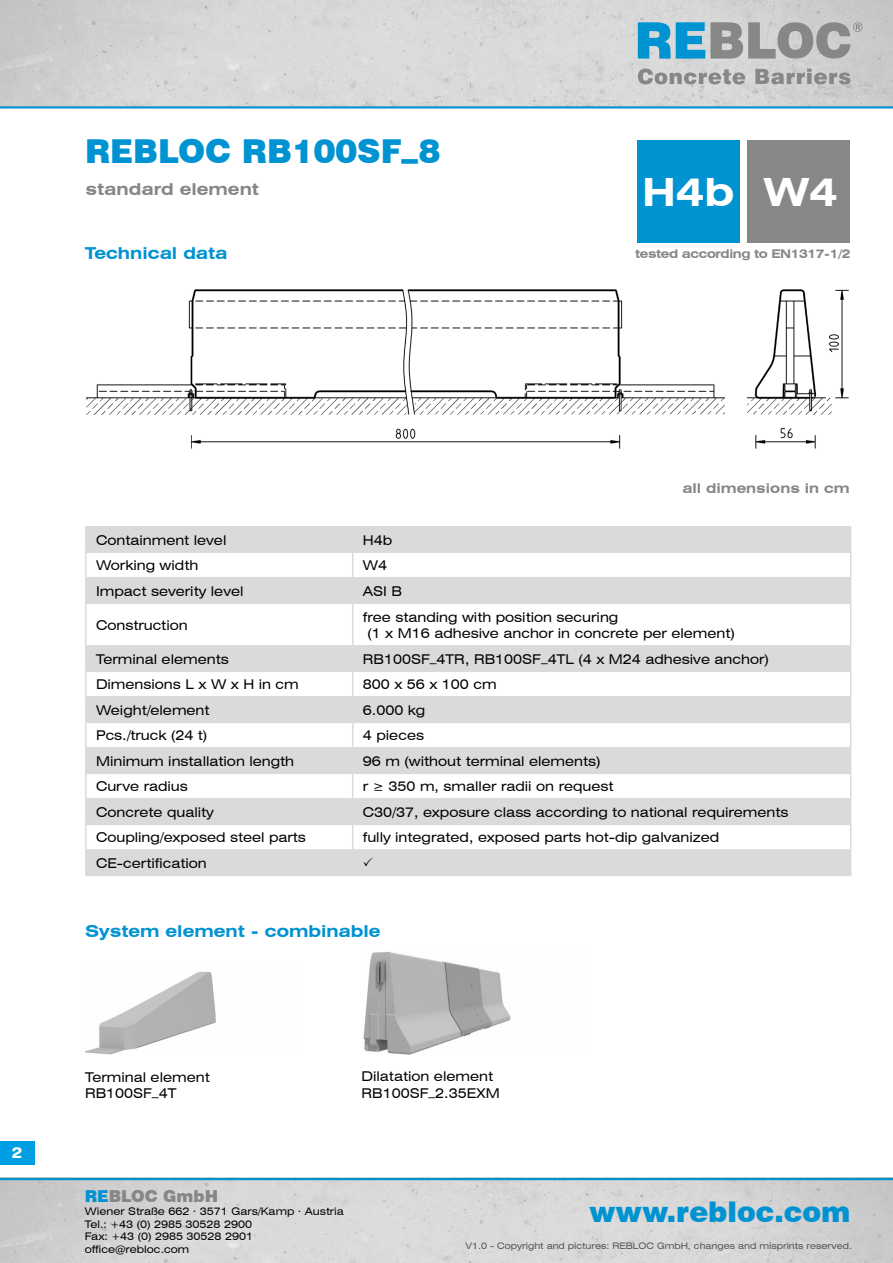
<style>
.page{position:relative;width:893px;height:1263px;background:#fff}
.page>*{position:absolute;margin:0;border:0;box-sizing:border-box;transform-origin:0 0}
.t1{font:700 expanded 39px "Swiss 721 BT";color:#fff}
.t2{font:900 33px "Swiss 721 BT";color:#0093d2}
.t3{font:900 28.5px "Swiss 721 BT";color:#0093d2}
.t4{font:700 expanded 16.5px "Swiss 721 BT";color:#0093d2}
.t5{font:700 expanded 16.5px "Swiss 721 BT";color:#878786}
.t6{font:900 16.5px "Swiss 721 BT";color:#878786}
.t7{font:700 expanded 15px "Swiss 721 BT";color:#fff}
.t8{font:expanded 13.5px/16.5px "Swiss 721 BT";color:#000}
.t9{font:700 expanded 13.5px "Swiss 721 BT";color:#878786}
.t10{font:700 expanded 12px "Swiss 721 BT";letter-spacing:-.03em;color:#878786}
.t11{font:expanded 10.5px/13.2px "Swiss 721 BT";color:#000}
.t12{font:expanded 9px "Swiss 721 BT";color:#545453}
.s1{color:#0093d2}
</style>
<div class="page">
<svg style="left:87px;top:527px;width:763px;height:348px;fill:#dadada"></svg>
<svg style="left:352px;top:527px;width:1px;height:75px"></svg>
<hr style="left:352px;top:604px;width:1px;height:41px;background:#dadada">
<svg style="left:352px;top:646px;width:1px;height:229px"></svg>
<hr style="left:85px;top:526px;width:268px;height:1px;background:#dadada">
<hr style="left:85px;top:527px;width:2px;height:24px;background:#dadada">
<hr style="left:353px;top:526px;width:498px;height:1px;background:#dadada">
<hr style="left:85px;top:551px;width:268px;height:2px;background:#dadada">
<hr style="left:85px;top:553px;width:2px;height:24px;background:#dadada">
<hr style="left:353px;top:551px;width:498px;height:2px;background:#dadada">
<hr style="left:85px;top:577px;width:268px;height:1px;background:#dadada">
<hr style="left:85px;top:578px;width:2px;height:24px;background:#dadada">
<hr style="left:353px;top:577px;width:498px;height:1px;background:#dadada">
<svg style="left:850px;top:527px;width:1px;height:75px"></svg>
<hr style="left:85px;top:602px;width:268px;height:2px;background:#dadada">
<hr style="left:85px;top:604px;width:2px;height:41px;background:#dadada">
<hr style="left:353px;top:602px;width:498px;height:2px;background:#dadada">
<hr style="left:850px;top:604px;width:1px;height:41px;background:#dadada">
<hr style="left:85px;top:645px;width:268px;height:1px;background:#dadada">
<hr style="left:85px;top:646px;width:2px;height:24px;background:#dadada">
<hr style="left:353px;top:645px;width:498px;height:1px;background:#dadada">
<hr style="left:85px;top:670px;width:268px;height:2px;background:#dadada">
<hr style="left:85px;top:672px;width:2px;height:24px;background:#dadada">
<hr style="left:353px;top:670px;width:498px;height:2px;background:#dadada">
<hr style="left:85px;top:696px;width:268px;height:1px;background:#dadada">
<hr style="left:85px;top:697px;width:2px;height:24px;background:#dadada">
<hr style="left:353px;top:696px;width:498px;height:1px;background:#dadada">
<hr style="left:85px;top:721px;width:268px;height:2px;background:#dadada">
<hr style="left:85px;top:723px;width:2px;height:24px;background:#dadada">
<hr style="left:353px;top:721px;width:498px;height:2px;background:#dadada">
<hr style="left:85px;top:747px;width:268px;height:2px;background:#dadada">
<hr style="left:85px;top:749px;width:2px;height:24px;background:#dadada">
<hr style="left:353px;top:747px;width:498px;height:2px;background:#dadada">
<hr style="left:85px;top:773px;width:268px;height:1px;background:#dadada">
<hr style="left:85px;top:774px;width:2px;height:24px;background:#dadada">
<hr style="left:353px;top:773px;width:498px;height:1px;background:#dadada">
<hr style="left:85px;top:798px;width:268px;height:2px;background:#dadada">
<hr style="left:85px;top:800px;width:2px;height:24px;background:#dadada">
<hr style="left:353px;top:798px;width:498px;height:2px;background:#dadada">
<hr style="left:85px;top:824px;width:268px;height:1px;background:#dadada">
<hr style="left:85px;top:825px;width:2px;height:24px;background:#dadada">
<hr style="left:353px;top:824px;width:498px;height:1px;background:#dadada">
<hr style="left:85px;top:849px;width:268px;height:2px;background:#dadada">
<hr style="left:85px;top:851px;width:2px;height:24px;background:#dadada">
<hr style="left:353px;top:849px;width:498px;height:2px;background:#dadada">
<svg style="left:850px;top:646px;width:1px;height:229px"></svg>
<hr style="left:85px;top:875px;width:268px;height:1px;background:#dadada">
<hr style="left:353px;top:875px;width:498px;height:1px;background:#dadada">
<img style="left:0;top:1180px;width:893px;height:83px">
<hr style="left:0;top:1178px;width:893px;height:2px;background:#0093d2">
<div style="left:0;top:1141px;width:34px;height:23px;background:#009ee3"></div>
<img style="left:0;top:0;width:893px;height:106px">
<hr style="left:0;top:106px;width:893px;height:3px;background:#0093d2">
<svg style="left:638px;top:22px;width:224px;height:37px;background:#87a7b5"></svg>
<svg style="left:638px;top:69px;width:212px;height:15px;background:#afafaf"></svg>
<div style="left:637px;top:140px;width:102px;height:102px;background:#0093d2"></div>
<div style="left:748px;top:140px;width:102px;height:102px;background:#878786"></div>
<img style="left:85px;top:971px;width:131px;height:83px">
<img style="left:86px;top:289px;width:763px;height:160px">
<img style="left:363px;top:951px;width:148px;height:104px">
<svg style="left:364px;top:857px;width:9px;height:9px"></svg>
<h2 class="t2" style="left:85px;top:131px;width:357px">REBLOC RB100SF_8</h2>
<p class="t5" style="left:86px;top:179px;width:175px">standard element</p>
<p class="t4" style="left:85px;top:244px;width:144px">Technical data</p>
<h1 class="t1" style="left:642px;top:169px;width:197px">H4b W4</h1>
<p class="t10" style="left:635px;top:246px;width:217px">tested according to EN1317-1/2</p>
<p class="t7" style="left:12px;top:1144px;width:12px">2</p>
<p class="t9" style="left:682px;top:480px;width:169px">all dimensions in cm</p>
<p class="t8" style="left:96px;top:531px;width:132px">Containment level</p>
<p class="t8" style="left:363px;top:531px;width:31px">H4b</p>
<p class="t8" style="left:96px;top:557px;width:104px">Working width</p>
<p class="t8" style="left:363px;top:557px;width:26px">W4</p>
<p class="t8" style="left:96px;top:582px;width:149px">Impact severity level</p>
<p class="t8" style="left:363px;top:582px;width:41px">ASI B</p>
<p class="t8" style="left:96px;top:616px;width:93px">Construction</p>
<p class="t8" style="left:367px;top:609px;width:369px;text-indent:-4px">free standing with position securing<br>(1 x M16 adhesive anchor in concrete per element)</p>
<p class="t8" style="left:96px;top:651px;width:134px">Terminal elements</p>
<p class="t8" style="left:363px;top:651px;width:407px">RB100SF_4TR, RB100SF_4TL (4 x M24 adhesive anchor)</p>
<p class="t8" style="left:96px;top:676px;width:204px">Dimensions L x W x H in cm</p>
<p class="t8" style="left:363px;top:676px;width:135px">800 x 56 x 100 cm</p>
<p class="t8" style="left:96px;top:702px;width:115px">Weight/element</p>
<p class="t8" style="left:363px;top:702px;width:64px">6.000 kg</p>
<p class="t8" style="left:96px;top:727px;width:113px">Pcs./truck (24 t)</p>
<p class="t8" style="left:363px;top:727px;width:63px">4 pieces</p>
<p class="t8" style="left:96px;top:753px;width:200px">Minimum installation length</p>
<p class="t8" style="left:363px;top:753px;width:239px">96 m (without terminal elements)</p>
<p class="t8" style="left:96px;top:778px;width:93px">Curve radius</p>
<p class="t8" style="left:363px;top:778px;width:252px">r ≥ 350 m, smaller radii on request</p>
<p class="t8" style="left:96px;top:804px;width:119px">Concrete quality</p>
<p class="t8" style="left:363px;top:804px;width:427px">C30/37, exposure class according to national requirements</p>
<p class="t8" style="left:96px;top:829px;width:211px">Coupling/exposed steel parts</p>
<p class="t8" style="left:363px;top:829px;width:358px">fully integrated, exposed parts hot-dip galvanized</p>
<p class="t8" style="left:96px;top:855px;width:112px">CE-certification</p>
<p class="t4" style="left:85px;top:922px;width:297px">System element - combinable</p>
<p class="t8" style="left:85px;top:1069px;width:126px">Terminal element<br>RB100SF_4T</p>
<p class="t8" style="left:362px;top:1068px;width:140px">Dilatation element<br>RB100SF_2.35EXM</p>
<p class="t6" style="left:85px;top:1186px;width:135px"><span class="s1">RE</span>BLOC GmbH</p>
<p class="t11" style="left:85px;top:1204px;width:261px">Wiener Straße 662 . 3571 Gars/Kamp . Austria<br>Tel.: +43 (0) 2985 30528 2900</p>
<p class="t11" style="left:85px;top:1230px;width:170px">Fax: +43 (0) 2985 30528 2901 office@rebloc.com</p>
<p class="t12" style="left:465px;top:1240px;width:388px">V1.0 - Copyright and pictures: REBLOC GmbH, changes and misprints reserved.</p>
<h3 class="t3" style="left:589px;top:1194px;width:263px">www.rebloc.com</h3>
</div>
